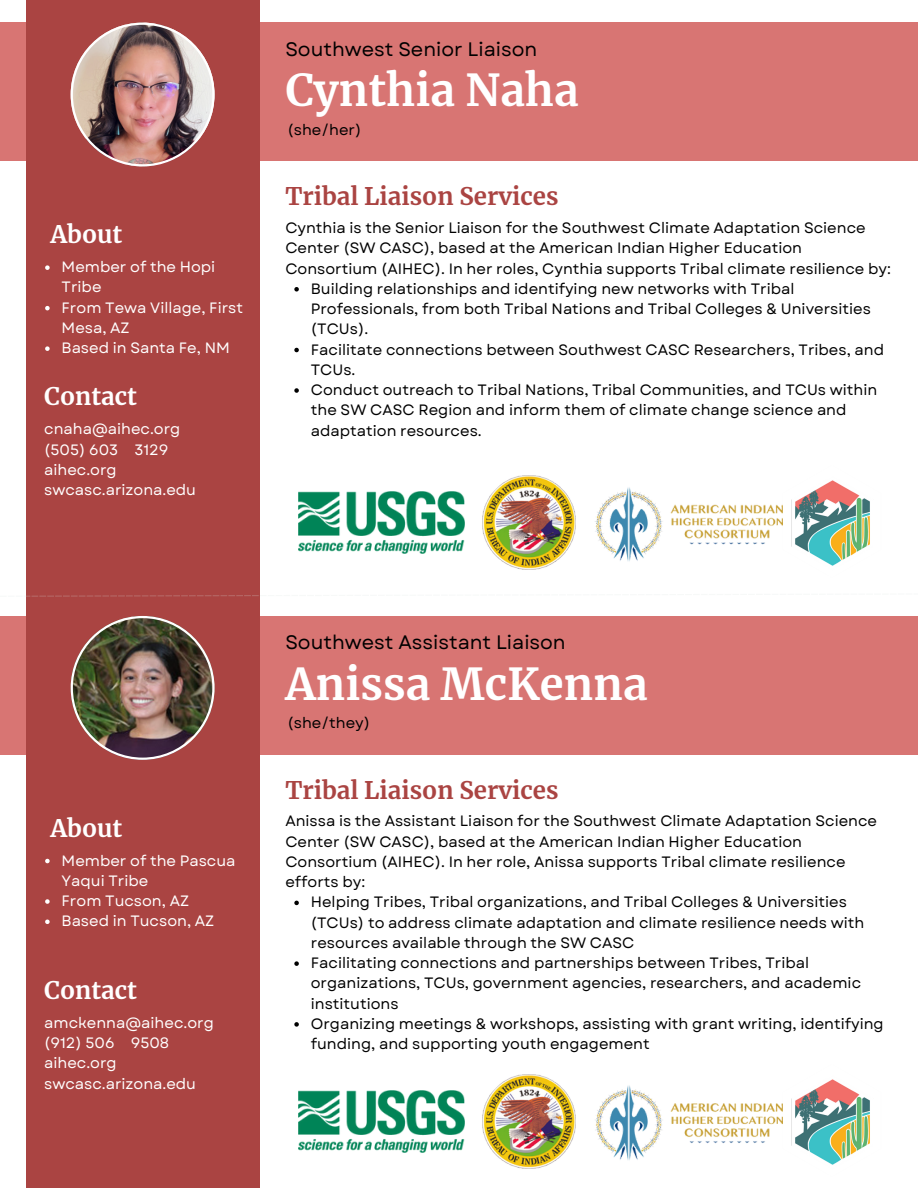
<style>
.page{position:relative;width:918px;height:1188px;background:#fff}
.page>*{position:absolute;margin:0;border:0;box-sizing:border-box;transform-origin:0 0}
.t1{font:700 43.5px "Merriweather";color:#fff}
.t2{font:700 24px "Merriweather";color:#aa4442}
.t3{font:700 24px "Merriweather";color:#fff}
.t4{font:19.5px "Garet";color:#000}
.t5{font:15px "Garet";color:#000}
.t6{font:15px/20.2px "Garet";color:#fff}
</style>
<div class="page">
<div style="left:0;top:23px;width:918px;height:138px;background:#d87573"></div>
<div style="left:0;top:616px;width:918px;height:138px;background:#d87573"></div>
<div style="left:26px;top:0;width:233px;height:1188px;background:#aa4442"></div>
<svg style="left:26px;top:593px;width:234px;height:4px"></svg>
<img style="left:71px;top:23px;width:144px;height:143px">
<svg style="left:45px;top:265px;width:5px;height:5px"></svg>
<svg style="left:45px;top:306px;width:5px;height:4px"></svg>
<svg style="left:45px;top:346px;width:5px;height:5px"></svg>
<svg style="left:294px;top:287px;width:5px;height:5px"></svg>
<svg style="left:294px;top:348px;width:5px;height:4px"></svg>
<svg style="left:294px;top:388px;width:5px;height:5px"></svg>
<img style="left:298px;top:492px;width:167px;height:62px">
<img style="left:482px;top:476px;width:94px;height:93px">
<img style="left:595px;top:487px;width:177px;height:74px">
<img style="left:772px;top:480px;width:98px;height:86px">
<img style="left:71px;top:616px;width:144px;height:144px">
<svg style="left:45px;top:859px;width:5px;height:4px"></svg>
<svg style="left:45px;top:899px;width:5px;height:5px"></svg>
<svg style="left:45px;top:920px;width:5px;height:4px"></svg>
<svg style="left:294px;top:901px;width:5px;height:4px"></svg>
<svg style="left:294px;top:961px;width:5px;height:5px"></svg>
<svg style="left:294px;top:1022px;width:5px;height:5px"></svg>
<img style="left:298px;top:1091px;width:167px;height:61px">
<img style="left:482px;top:1075px;width:94px;height:93px">
<img style="left:595px;top:1085px;width:177px;height:75px">
<img style="left:772px;top:1079px;width:98px;height:86px">
<h2 class="t3" style="left:50px;top:220px;width:73px">About</h2>
<p class="t6" style="left:62px;top:257px;width:183px">Member of the Hopi<br>Tribe<br>From Tewa Village, First<br>Mesa, AZ<br>Based in Santa Fe, NM</p>
<h2 class="t3" style="left:44px;top:382px;width:94px">Contact</h2>
<p class="t6" style="left:44px;top:419px;width:153px">cnaha@aihec.org (505) 603 3129 aihec.org swcasc.arizona.edu</p>
<p class="t4" style="left:285px;top:35px;width:253px">Southwest Senior Liaison</p>
<h1 class="t1" style="left:285px;top:64px;width:295px">Cynthia Naha</h1>
<p class="t5" style="left:288px;top:119px;width:75px">(she/her)</p>
<h2 class="t2" style="left:285px;top:182px;width:275px">Tribal Liaison Services</h2>
<p class="t5" style="left:285px;top:217px;width:582px">Cynthia is the Senior Liaison for the Southwest Climate Adaptation Science</p>
<p class="t5" style="left:285px;top:237px;width:518px">Center (SW CASC), based at the American Indian Higher Education</p>
<p class="t5" style="left:285px;top:257px;width:607px">Consortium (AIHEC). In her roles, Cynthia supports Tribal climate resilience by:</p>
<p class="t5" style="left:311px;top:278px;width:485px">Building relationships and identifying new networks with Tribal</p>
<p class="t5" style="left:311px;top:298px;width:562px">Professionals, from both Tribal Nations and Tribal Colleges &amp; Universities</p>
<p class="t5" style="left:311px;top:318px;width:59px">(TCUs).</p>
<p class="t5" style="left:311px;top:338px;width:575px">Facilitate connections between Southwest CASC Researchers, Tribes, and</p>
<p class="t5" style="left:311px;top:359px;width:46px">TCUs.</p>
<p class="t5" style="left:311px;top:379px;width:568px">Conduct outreach to Tribal Nations, Tribal Communities, and TCUs within</p>
<p class="t5" style="left:311px;top:399px;width:537px">the SW CASC Region and inform them of climate change science and</p>
<p class="t5" style="left:311px;top:419px;width:172px">adaptation resources.</p>
<h2 class="t3" style="left:50px;top:813px;width:73px">About</h2>
<p class="t6" style="left:62px;top:850px;width:175px">Member of the Pascua<br>Yaqui Tribe<br>From Tucson, AZ<br>Based in Tucson, AZ</p>
<h2 class="t3" style="left:44px;top:975px;width:94px">Contact</h2>
<p class="t6" style="left:44px;top:1013px;width:171px">amckenna@aihec.org (912) 506 9508 aihec.org swcasc.arizona.edu</p>
<p class="t4" style="left:285px;top:629px;width:282px">Southwest Assistant Liaison</p>
<h1 class="t1" style="left:285px;top:657px;width:364px">Anissa McKenna</h1>
<p class="t5" style="left:288px;top:712px;width:84px">(she/they)</p>
<h2 class="t2" style="left:285px;top:775px;width:275px">Tribal Liaison Services</h2>
<p class="t5" style="left:285px;top:810px;width:593px">Anissa is the Assistant Liaison for the Southwest Climate Adaptation Science</p>
<p class="t5" style="left:285px;top:831px;width:518px">Center (SW CASC), based at the American Indian Higher Education</p>
<p class="t5" style="left:285px;top:851px;width:562px">Consortium (AIHEC). In her role, Anissa supports Tribal climate resilience</p>
<p class="t5" style="left:285px;top:871px;width:81px">efforts by:</p>
<p class="t5" style="left:311px;top:891px;width:538px">Helping Tribes, Tribal organizations, and Tribal Colleges &amp; Universities</p>
<p class="t5" style="left:311px;top:912px;width:555px">(TCUs) to address climate adaptation and climate resilience needs with</p>
<p class="t5" style="left:311px;top:932px;width:325px">resources available through the SW CASC</p>
<p class="t5" style="left:311px;top:952px;width:500px">Facilitating connections and partnerships between Tribes, Tribal</p>
<p class="t5" style="left:311px;top:972px;width:552px">organizations, TCUs, government agencies, researchers, and academic</p>
<p class="t5" style="left:311px;top:993px;width:89px">institutions</p>
<p class="t5" style="left:311px;top:1013px;width:574px">Organizing meetings &amp; workshops, assisting with grant writing, identifying</p>
<p class="t5" style="left:311px;top:1033px;width:340px">funding, and supporting youth engagement</p>
</div>
